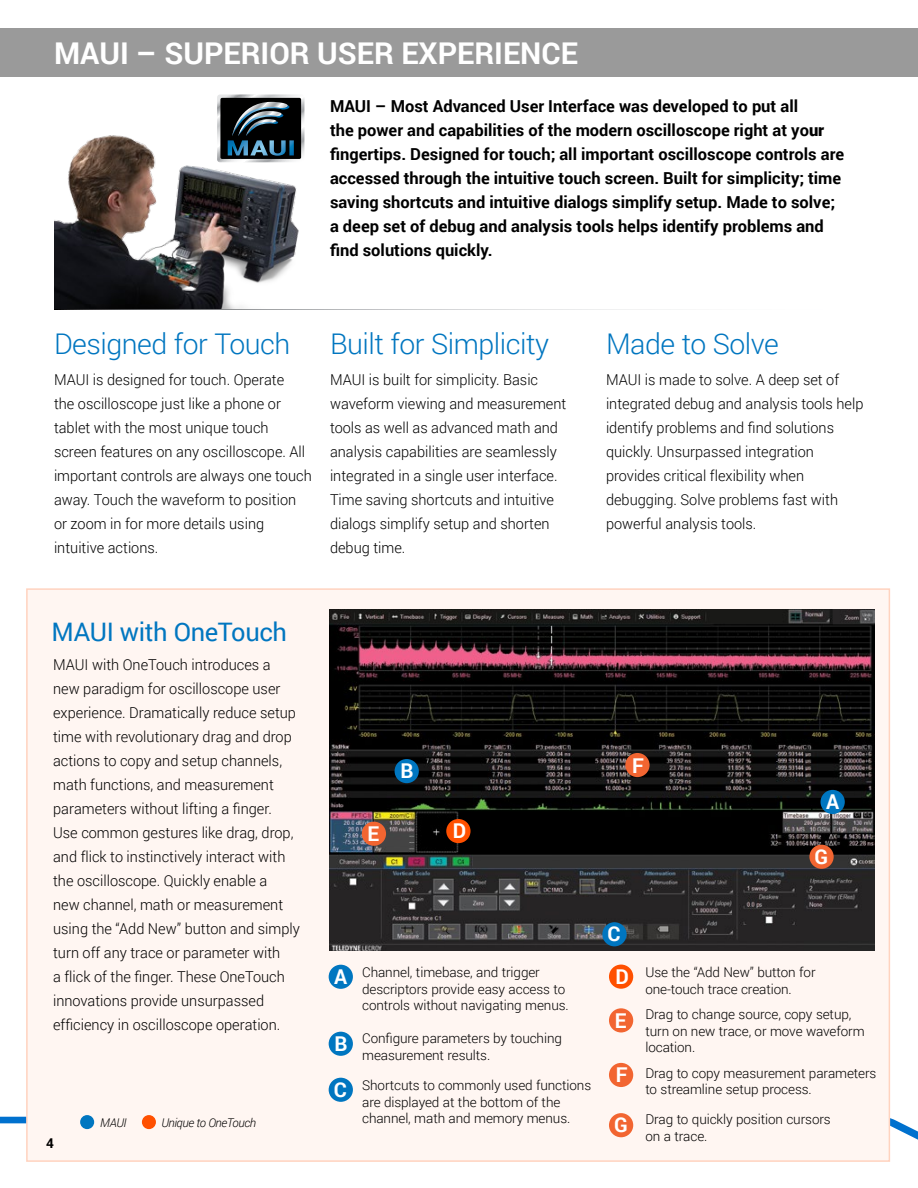
<style>
.page{position:relative;width:918px;height:1188px;background:#fff}
.page>*{position:absolute;margin:0;border:0;box-sizing:border-box;transform-origin:0 0}
.t1{font:700 30px "Roboto";color:#fff}
.t2{font:300 28.5px "Roboto";letter-spacing:-.015em;color:#0076c0}
.t3{font:25.5px "Roboto";letter-spacing:-.02em;color:#0076c0}
.t4{font:700 20.4px "Roboto";color:#fff}
.t5{font:700 16.5px/24px "Roboto";color:#000}
.t6{font:300 15px/24px "Roboto";color:#000}
.t7{font:300 13.5px/16.5px "Roboto";letter-spacing:-.005em;color:#000}
.t8{font:700 13.5px "Roboto";color:#000}
.t9{font:italic 300 12px "Roboto";letter-spacing:-.03em;color:#000}
.s1{font-weight:900}
</style>
<div class="page">
<div style="left:0;top:28px;width:918px;height:49px;background:#9a9a9a"></div>
<svg style="left:0;top:1117px;width:918px;height:23px"></svg>
<img style="left:54px;top:131px;width:251px;height:178px">
<svg style="left:217px;top:94px;width:87px;height:68px;background:#3d4950"></svg>
<div style="left:26px;top:588px;width:864px;height:574px;background:#fff6f2;border:2px solid #ffd3bf"></div>
<div style="left:329px;top:965px;width:24px;height:24px;background:#0076c0;border-radius:50%"></div>
<div style="left:329px;top:1032px;width:24px;height:24px;background:#0076c0;border-radius:50%"></div>
<div style="left:329px;top:1078px;width:24px;height:24px;background:#0076c0;border-radius:50%"></div>
<div style="left:609px;top:965px;width:24px;height:24px;background:#ff5000;border-radius:50%"></div>
<div style="left:609px;top:1008px;width:24px;height:24px;background:#f26531;border-radius:50%"></div>
<div style="left:609px;top:1063px;width:24px;height:24px;background:#f26531;border-radius:50%"></div>
<div style="left:609px;top:1113px;width:24px;height:24px;background:#f26531;border-radius:50%"></div>
<img style="left:329px;top:609px;width:546px;height:341px">
<div style="left:821px;top:790px;width:24px;height:24px;background:#0076c0;border-radius:50%"></div>
<div style="left:395px;top:759px;width:24px;height:24px;background:#0076c0;border-radius:50%"></div>
<div style="left:602px;top:922px;width:25px;height:24px;background:#0076c0;border-radius:50%"></div>
<div style="left:446px;top:819px;width:25px;height:24px;background:#ff5000;border-radius:50%"></div>
<div style="left:362px;top:822px;width:24px;height:24px;background:#f26531;border-radius:50%"></div>
<div style="left:625px;top:753px;width:25px;height:24px;background:#f26531;border-radius:50%"></div>
<div style="left:809px;top:845px;width:25px;height:24px;background:#f26531;border-radius:50%"></div>
<div style="left:142px;top:1115px;width:14px;height:14px;background:#ff5000;border-radius:50%"></div>
<div style="left:80px;top:1115px;width:14px;height:14px;background:#0076c0;border-radius:50%"></div>
<h1 class="t1" style="left:54px;top:32px;width:525px">MAUI – SUPERIOR USER EXPERIENCE</h1>
<p class="t5" style="left:330px;top:93px;width:516px">MAUI – Most Advanced User Interface was developed to put all<br>the power and capabilities of the modern oscilloscope right at yo<span class="s1">ur </span>fingertips. Designed for touch; all important oscilloscope controls are accessed through the intuitive touch screen. Built for simplicity; time saving shortcuts and intuitive dialogs simplify setup. Made to solve; a deep set of debug and analysis tools helps identify problems and find solutions quickly.</p>
<h2 class="t2" style="left:54px;top:324px;width:238px">Designed for Touch</h2>
<p class="t6" style="left:54px;top:367px;width:259px">MAUI is designed for touch. Operate<br>the oscilloscope just like a phone or tablet with the most unique touch screen features on any oscilloscope. All important controls are always one touch away. Touch the waveform to position or zoom in for more details using intuitive actions.</p>
<h2 class="t2" style="left:330px;top:324px;width:221px">Built for Simplicity</h2>
<p class="t6" style="left:330px;top:367px;width:238px">MAUI is built for simplicity. Basic waveform viewing and measurement tools as well as advanced math and analysis capabilities are seamlessly integrated in a single user interface.<br>Time saving shortcuts and intuitive dialogs simplify setup and shorten debug time.</p>
<h2 class="t2" style="left:606px;top:324px;width:174px">Made to Solve</h2>
<p class="t6" style="left:606px;top:367px;width:259px">MAUI is made to solve. A deep set of integrated debug and analysis tools help identify problems and find solutions quickly. Unsurpassed integration provides critical flexibility when debugging. Solve problems fast with powerful analysis tools.</p>
<h3 class="t3" style="left:52px;top:614px;width:237px">MAUI with OneTouch</h3>
<p class="t6" style="left:53px;top:652px;width:248px">MAUI with OneTouch introduces a new paradigm for oscilloscope user experience. Dramatically reduce setup time with revolutionary drag and drop actions to copy and setup channels, math functions, and measurement parameters without lifting a finger.<br>Use common gestures like drag, drop, and flick to instinctively interact with the oscilloscope. Quickly enable a<br>new channel, math or measurement using the “Add New” button and simply turn off any trace or parameter with<br>a flick of the finger. These OneTouch innovations provide unsurpassed efficiency in oscilloscope operation.</p>
<p class="t8" style="left:46px;top:1134px;width:9px">4</p>
<p class="t9" style="left:100px;top:1115px;width:28px">MAUI</p>
<p class="t9" style="left:161px;top:1115px;width:96px">Unique to OneTouch</p>
<h3 class="t4" style="left:400px;top:757px;width:15px">B</h3>
<h3 class="t4" style="left:368px;top:819px;width:13px">E</h3>
<h3 class="t4" style="left:453px;top:817px;width:15px">D</h3>
<h3 class="t4" style="left:632px;top:751px;width:13px">F</h3>
<h3 class="t4" style="left:826px;top:787px;width:15px">A</h3>
<h3 class="t4" style="left:814px;top:842px;width:15px">G</h3>
<h3 class="t4" style="left:334px;top:962px;width:15px">A</h3>
<h3 class="t4" style="left:335px;top:1029px;width:15px">B</h3>
<h3 class="t4" style="left:334px;top:1075px;width:15px">C</h3>
<h3 class="t4" style="left:607px;top:920px;width:15px">C</h3>
<p class="t7" style="left:362px;top:964px;width:208px">Channel, timebase, and trigger descriptors provide easy access to controls without navigating menus.</p>
<h3 class="t4" style="left:615px;top:962px;width:15px">D</h3>
<h3 class="t4" style="left:615px;top:1006px;width:13px">E</h3>
<p class="t7" style="left:362px;top:1030px;width:201px">Configure parameters by touching measurement results.</p>
<p class="t7" style="left:362px;top:1077px;width:231px">Shortcuts to commonly used functions are displayed at the bottom of the channel, math and memory menus.</p>
<h3 class="t4" style="left:616px;top:1061px;width:13px">F</h3>
<h3 class="t4" style="left:614px;top:1111px;width:15px">G</h3>
<p class="t7" style="left:645px;top:964px;width:172px">Use the “Add New” button for one-touch trace creation.</p>
<p class="t7" style="left:645px;top:1006px;width:221px">Drag to change source, copy setup, turn on new trace, or move waveform location.</p>
<p class="t7" style="left:645px;top:1064px;width:233px">Drag to copy measurement parameters to streamline setup process.</p>
<p class="t7" style="left:645px;top:1111px;width:187px">Drag to quickly position cursors on a trace.</p>
</div>
